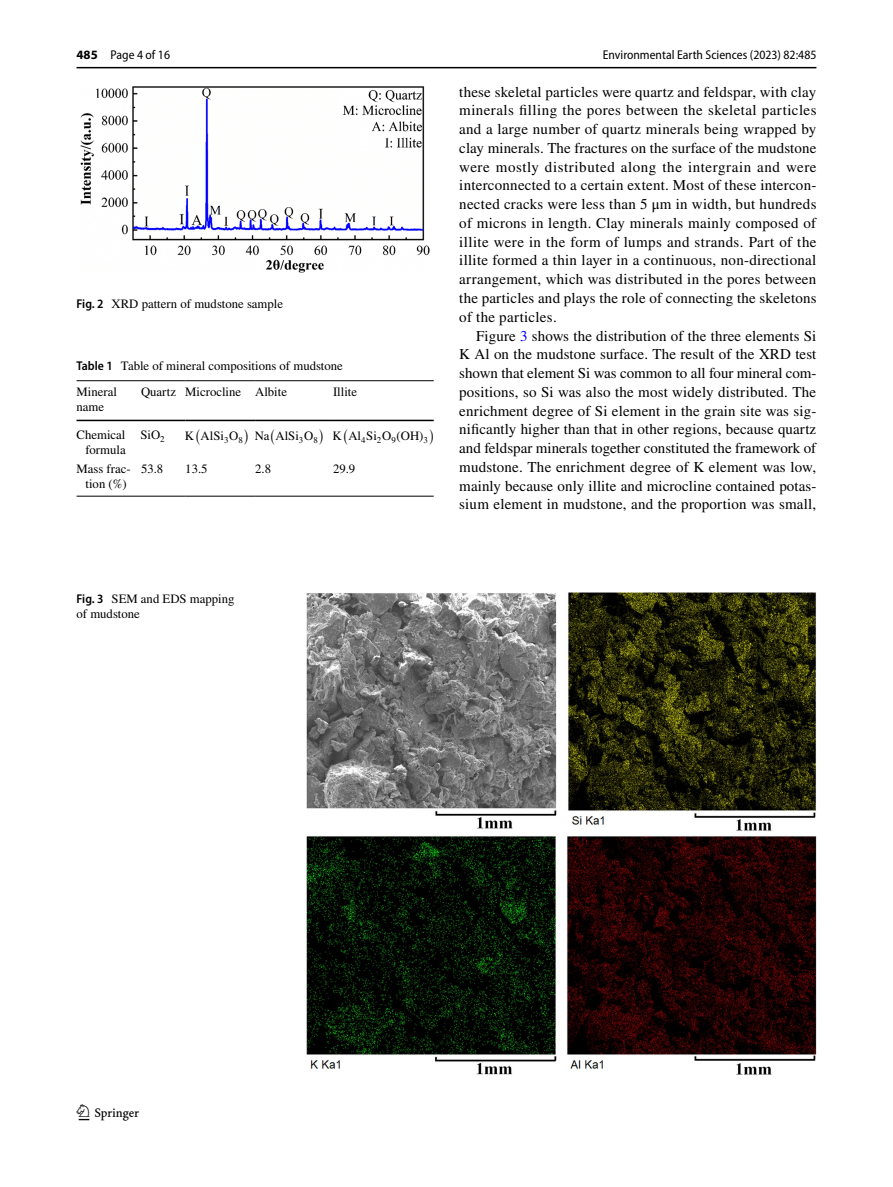
<style>
.page{position:relative;width:893px;height:1187px;background:#fff}
.page>*{position:absolute;margin:0;border:0;box-sizing:border-box;transform-origin:0 0}
.t1{font:22.5px "Springnew Regular 2";color:#000}
.t2{font:15px/18.8px "STIX";letter-spacing:.015em;color:#000;text-align:justify}
.t3{font:12.75px/15px "STIX";color:#000}
.t4{font:semi-condensed 12.75px "Myriad Pro";color:#000}
.t5{font:12.75px "STIX Math";color:#000}
.t6{font:12.75px "STIX Math Regular 4";color:#000}
.t7{font:12.75px "STIX Math Regular 3";color:#000}
.t8{font:12.75px "STIX Math Regular 2";color:#000}
.t9{font:12.75px "STIX Math Extensions Regular 3";color:#000}
.t10{font:12.75px "STIX Math Extensions";color:#000}
.t11{font:12.75px "STIX Math Extensions Regular 2";color:#000}
.s1{font-weight:700;font-stretch:normal}
.s2{font-family:"Myriad Pro";font-weight:600;font-stretch:semi-condensed}
.s3{color:#00f}
</style>
<div class="page">
<hr style="left:77px;top:67px;width:739px;height:1px;background:#000">
<img style="left:81px;top:87px;width:348px;height:185px">
<hr style="left:77px;top:380px;width:64px;height:1px;background:#000">
<hr style="left:77px;top:419px;width:64px;height:2px;background:#000">
<hr style="left:141px;top:380px;width:44px;height:1px;background:#000">
<hr style="left:141px;top:419px;width:44px;height:2px;background:#000">
<hr style="left:185px;top:380px;width:70px;height:1px;background:#000">
<hr style="left:185px;top:419px;width:70px;height:2px;background:#000">
<hr style="left:255px;top:380px;width:78px;height:1px;background:#000">
<hr style="left:255px;top:419px;width:78px;height:2px;background:#000">
<hr style="left:333px;top:380px;width:101px;height:1px;background:#000">
<hr style="left:333px;top:419px;width:101px;height:2px;background:#000">
<hr style="left:77px;top:495px;width:64px;height:1px;background:#000">
<hr style="left:141px;top:495px;width:44px;height:1px;background:#000">
<hr style="left:185px;top:495px;width:70px;height:1px;background:#000">
<hr style="left:255px;top:495px;width:78px;height:1px;background:#000">
<hr style="left:333px;top:495px;width:101px;height:1px;background:#000">
<img style="left:306px;top:593px;width:510px;height:480px">
<p class="t4" style="left:77px;top:48px;width:95px"><span class="s1">485</span> Page 4 of 16</p>
<p class="t3" style="left:77px;top:297px;width:208px"><span class="s2">Fig. 2</span> XRD pattern of mudstone sample</p>
<p class="t3" style="left:77px;top:354px;width:268px;line-height:25.5px"><span class="s2">Table 1</span> Table of mineral compositions of mudstone<br>Mineral</p>
<p class="t3" style="left:77px;top:400px;width:29px">name</p>
<p class="t3" style="left:141px;top:385px;width:148px">Quartz Microcline Albite</p>
<p class="t3" style="left:333px;top:385px;width:26px">Illite</p>
<p class="t3" style="left:77px;top:428px;width:51px;text-align:right">Chemical formula</p>
<p class="t8" style="left:140px;top:430px;width:26px">SiO<sub>2</sub></p>
<p class="t7" style="left:185px;top:431px;width:11px">K</p>
<p class="t9" style="left:195px;top:418px;width:7px">(</p>
<p class="t7" style="left:201px;top:431px;width:44px">AlSi<sub>3</sub>O<sub>8</sub></p>
<p class="t9" style="left:244px;top:418px;width:7px">)</p>
<p class="t6" style="left:255px;top:431px;width:16px">Na</p>
<p class="t10" style="left:270px;top:418px;width:7px">(</p>
<p class="t6" style="left:276px;top:431px;width:44px">AlSi<sub>3</sub>O<sub>8</sub></p>
<p class="t10" style="left:319px;top:418px;width:7px">)</p>
<p class="t5" style="left:333px;top:431px;width:11px">K</p>
<p class="t11" style="left:342px;top:418px;width:7px">(</p>
<p class="t5" style="left:348px;top:431px;width:81px">Al<sub>4</sub>Si<sub>2</sub>O<sub>9</sub>(OH)<sub>3</sub></p>
<p class="t11" style="left:429px;top:418px;width:7px">)</p>
<p class="t3" style="left:77px;top:461px;width:56px;text-align:center">Mass frac&shy;tion (%)</p>
<p class="t3" style="left:141px;top:461px;width:24px">53.8</p>
<p class="t3" style="left:185px;top:461px;width:24px">13.5</p>
<p class="t3" style="left:255px;top:461px;width:17px">2.8</p>
<p class="t3" style="left:333px;top:461px;width:24px">29.9</p>
<p class="t4" style="left:603px;top:48px;width:215px">Environmental Earth Sciences (2023) 82:485</p>
<p class="t2" style="left:459px;top:83px;width:359px">these skeletal particles were quartz and feldspar, with clay minerals filling the pores between the skeletal particles and a large number of quartz minerals being wrapped by clay minerals. The fractures on the surface of the mudstone were mostly distributed along the intergrain and were interconnected to a certain extent. Most of these intercon&shy;nected cracks were less than 5 μm in width, but hundreds of microns in length. Clay minerals mainly composed of illite were in the form of lumps and strands. Part of the illite formed a thin layer in a continuous, non-directional arrangement, which was distributed in the pores between the particles and plays the role of connecting the skeletons of the particles.</p>
<p class="t2" style="left:459px;top:327px;width:359px;text-indent:17px">Figure <span class="s3">3</span> shows the distribution of the three elements Si K Al on the mudstone surface. The result of the XRD test shown that element Si was common to all four mineral com&shy;positions, so Si was also the most widely distributed. The enrichment degree of Si element in the grain site was sig&shy;nificantly higher than that in other regions, because quartz and feldspar minerals together constituted the framework of mudstone. The enrichment degree of K element was low, mainly because only illite and microcline contained potas&shy;sium element in mudstone, and the proportion was small,</p>
<p class="t3" style="left:77px;top:591px;width:159px"><span class="s2">Fig. 3</span> SEM and EDS mapping of mudstone</p>
<h1 class="t1" style="left:79px;top:1104px;width:62px">1 3</h1>
</div>
